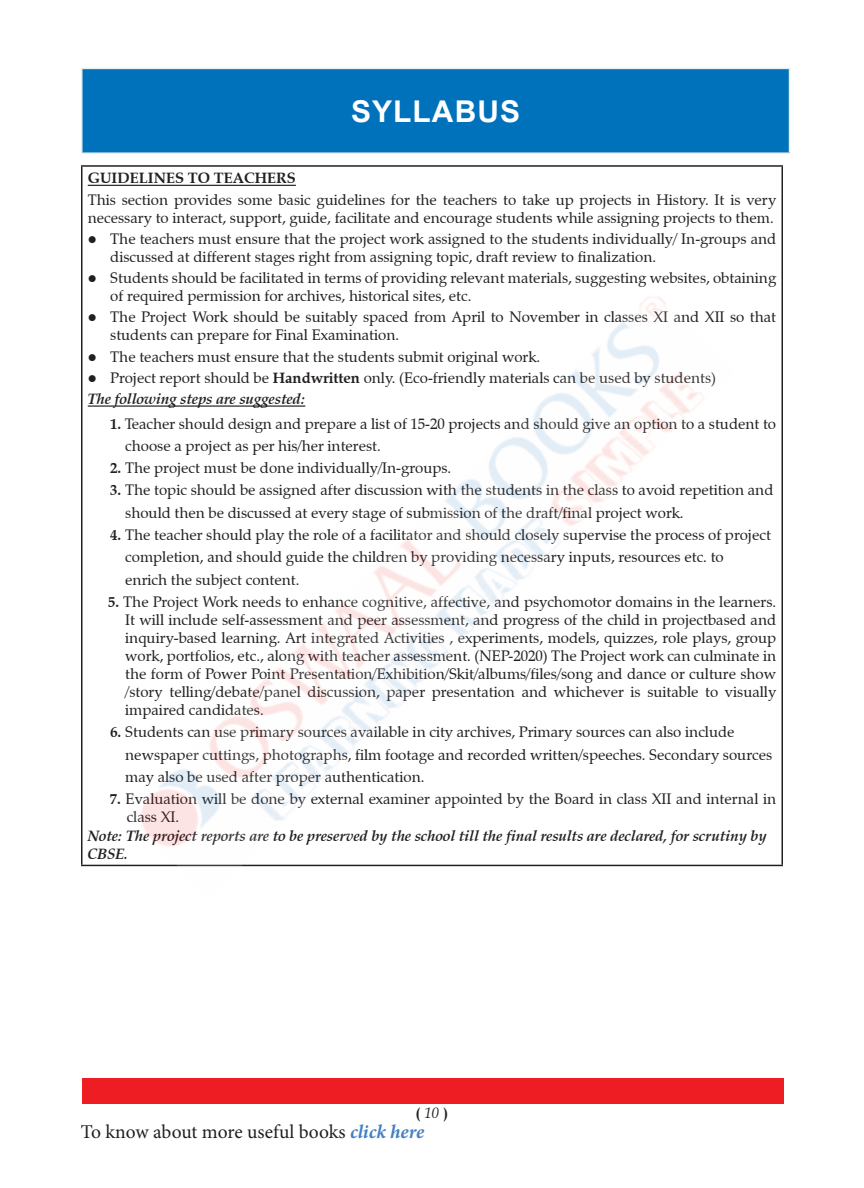
<style>
.page{position:relative;width:864px;height:1188px;background:#fff}
.page>*{position:absolute;margin:0;border:0;box-sizing:border-box;transform-origin:0 0}
.t1{font:700 30px "Arial";letter-spacing:.035em;color:#fff}
.t2{font:19.5px "Minion Pro";letter-spacing:-.005em;color:#231f20}
.Answer_right{font:15px/18px "Zapf Calligraphic 801 BT";color:#231f20}
.Answer_right-2{font:italic 700 15px/18px "Zapf Calligraphic 801 BT";color:#231f20}
.Answer_right-3{font:700 15px "Zapf Calligraphic 801 BT";color:#231f20}
.s1{font-weight:700}
.s2{font-weight:400;font-style:italic}
.s3{font-weight:700;font-style:italic;color:#4481c3}
</style>
<div class="page">
<div style="left:82px;top:1079px;width:701px;height:25px;background:#ee1d23"></div>
<div style="left:82px;top:68px;width:708px;height:85px;background:#0072bc"></div>
<hr style="left:81px;top:68px;width:709px;height:1px;background:#eeeeef">
<hr style="left:81px;top:69px;width:1px;height:83px;background:#eeeeef">
<hr style="left:789px;top:69px;width:1px;height:83px;background:#eeeeef">
<hr style="left:81px;top:152px;width:709px;height:2px;background:#eeeeef">
<hr style="left:81px;top:165px;width:702px;height:2px;background:#231f20">
<hr style="left:81px;top:167px;width:1px;height:698px;background:#231f20">
<hr style="left:782px;top:167px;width:1px;height:698px;background:#231f20">
<hr style="left:81px;top:865px;width:702px;height:1px;background:#231f20">
<hr style="left:88px;top:185px;width:208px;height:1px;background:#231f20">
<hr style="left:88px;top:405px;width:217px;height:2px;background:#231f20">
<img style="left:130px;top:296px;width:604px;height:571px">
<p class="t1" style="left:351px;top:90px;width:171px">SYLLABUS</p>
<p class="Answer_right-3" style="left:88px;top:169px;width:210px">GUIDELINES TO TEACHERS</p>
<p class="Answer_right" style="left:88px;top:190px;width:690px">This section provides some basic guidelines for the teachers to take up projects in History. It is very necessary to interact, support, guide, facilitate and encourage students while assigning projects to them.</p>
<p class="Answer_right" style="left:110px;top:230px;width:668px;text-indent:-22px">● The teachers must ensure that the project work assigned to the students individually/ In-groups and discussed at different stages right from assigning topic, draft review to finalization.</p>
<p class="Answer_right" style="left:110px;top:269px;width:668px;text-indent:-22px">● Students should be facilitated in terms of providing relevant materials, suggesting websites, obtaining of required permission for archives, historical sites, etc.</p>
<p class="Answer_right" style="left:110px;top:308px;width:667px;text-indent:-22px">● The Project Work should be suitably spaced from April to November in classes XI and XII so that students can prepare for Final Examination.</p>
<p class="Answer_right" style="left:88px;top:347px;width:454px">● The teachers must ensure that the students submit original work.</p>
<p class="Answer_right" style="left:88px;top:369px;width:630px">● Project report should be <span class="s1">Handwritten</span> only. (Eco-friendly materials can be used by students)</p>
<p class="Answer_right-2" style="left:88px;top:390px;width:219px">The following steps are suggested:</p>
<p class="Answer_right" style="left:110px;top:414px;width:667px"><span class="s1">1.</span> Teacher should design and prepare a list of 15-20 projects and should give an option to a student to</p>
<p class="Answer_right" style="left:125px;top:437px;width:257px">choose a project as per his/her interest.</p>
<p class="Answer_right" style="left:110px;top:459px;width:343px"><span class="s1">2.</span> The project must be done individually/In-groups.</p>
<p class="Answer_right" style="left:110px;top:481px;width:665px"><span class="s1">3.</span> The topic should be assigned after discussion with the students in the class to avoid repetition and</p>
<p class="Answer_right" style="left:125px;top:504px;width:560px">should then be discussed at every stage of submission of the draft/final project work.</p>
<p class="Answer_right" style="left:110px;top:526px;width:662px"><span class="s1">4.</span> The teacher should play the role of a facilitator and should closely supervise the process of project</p>
<p class="Answer_right" style="left:125px;top:548px;width:600px">completion, and should guide the children by providing necessary inputs, resources etc. to</p>
<p class="Answer_right" style="left:125px;top:571px;width:176px">enrich the subject content.</p>
<p class="Answer_right" style="left:125px;top:593px;width:652px;text-align:justify;text-indent:-17px"><span class="s1">5.</span> The Project Work needs to enhance cognitive, affective, and psychomotor domains in the learners.<br>It will include self-assessment and peer assessment, and progress of the child in projectbased and inquiry-based learning. Art integrated Activities , experiments, models, quizzes, role plays, group work, portfolios, etc., along with teacher assessment. (NEP-2020) The Project work can culminate in the form of Power Point Presentation/Exhibition/Skit/albums/files/song and dance or culture show /story telling/debate/panel discussion, paper presentation and whichever is suitable to visually impaired candidates.</p>
<p class="Answer_right" style="left:110px;top:723px;width:626px"><span class="s1">6.</span> Students can use primary sources available in city archives, Primary sources can also include</p>
<p class="Answer_right" style="left:125px;top:746px;width:648px">newspaper cuttings, photographs, film footage and recorded written/speeches. Secondary sources</p>
<p class="Answer_right" style="left:125px;top:768px;width:301px">may also be used after proper authentication.</p>
<p class="Answer_right" style="left:127px;top:790px;width:651px;text-indent:-17px"><span class="s1">7.</span> Evaluation will be done by external examiner appointed by the Board in class XII and internal in class XI.</p>
<p class="Answer_right-2" style="left:88px;top:827px;width:681px">Note: The project reports are to be preserved by the school till the final results are declared, for scrutiny by<br>CBSE.</p>
<p class="Answer_right-3" style="left:416px;top:1104px;width:34px">( <span class="s2">10</span> )</p>
<h2 class="t2" style="left:81px;top:1119px;width:345px">To know about more useful books <span class="s3">click here</span></h2>
</div>
